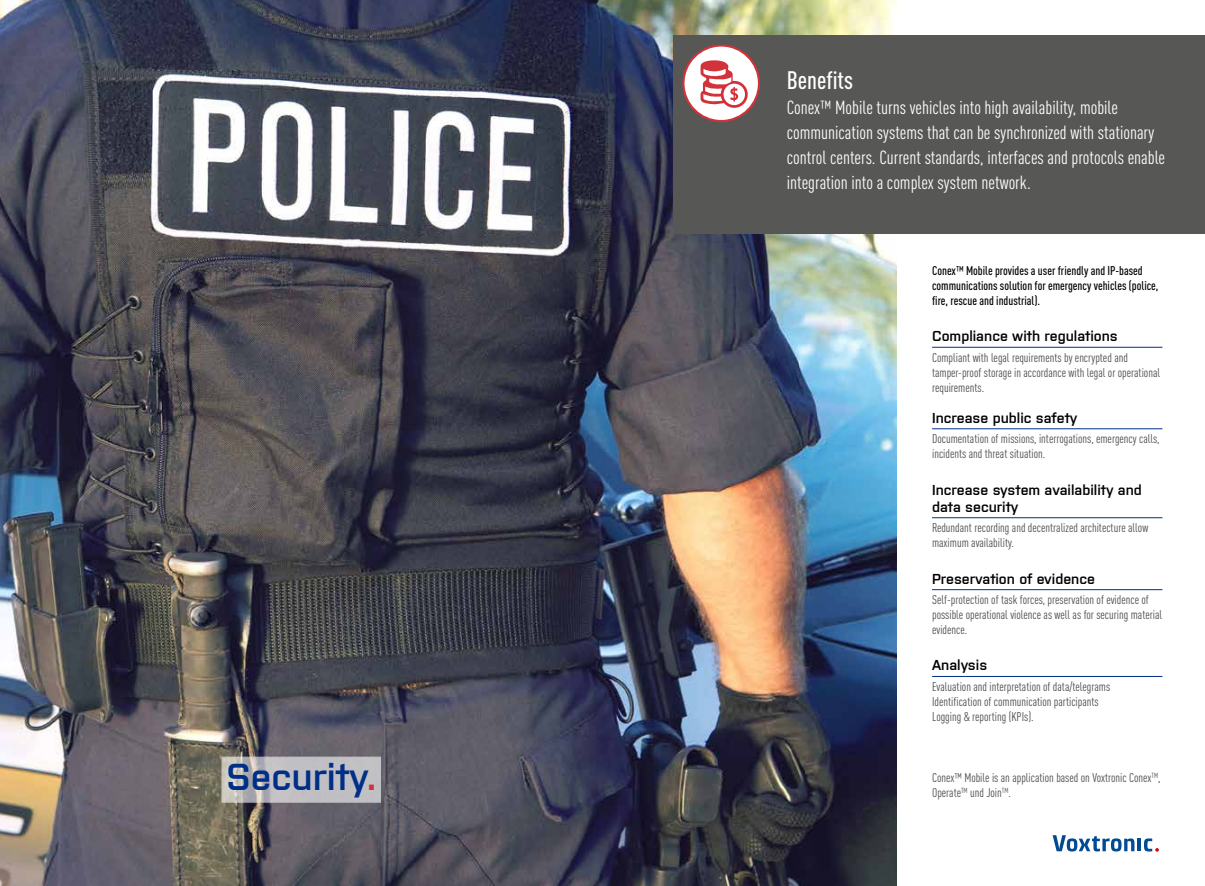
<style>
.page{position:relative;width:1205px;height:886px;background:#fff}
.page>*{position:absolute;margin:0;border:0;box-sizing:border-box;transform-origin:0 0}
.t1{font:600 37.5px "Purista";color:#002f87}
.t2{font:500 condensed 25px "DIN Pro";color:#fff}
.t3{font:condensed 18.75px/25px "DIN Pro";color:#fff}
.t4{font:600 14.38px/16.9px "Purista";color:#000}
.t5{font:condensed 12.5px/15px "DIN Pro";color:#4a4a49}
.t6{font:500 condensed 12.5px/15px "DIN Pro";color:#000}
.s1{color:#cf3339}
</style>
<div class="page">
<img style="left:0;top:0;width:896px;height:886px">
<div style="left:673px;top:35px;width:532px;height:199px;background:#575756"></div>
<svg style="left:682px;top:44px;width:78px;height:78px"></svg>
<hr style="left:932px;top:347px;width:230px;height:1px;background:#002f87">
<hr style="left:932px;top:428px;width:230px;height:1px;background:#002f87">
<hr style="left:932px;top:517px;width:230px;height:1px;background:#002f87">
<hr style="left:932px;top:589px;width:230px;height:1px;background:#002f87">
<svg style="left:1052px;top:835px;width:82px;height:16px"></svg>
<hr style="left:1137px;top:839px;width:4px;height:12px;background:#004b93">
<svg style="left:1144px;top:838px;width:15px;height:14px"></svg>
<svg style="left:221px;top:756px;width:160px;height:47px;background:#bfbdbf"></svg>
<hr style="left:932px;top:676px;width:230px;height:1px;background:#002f87">
<h1 class="t1" style="left:226px;top:749px;width:152px">Security<span class="s1">.</span></h1>
<h2 class="t2" style="left:787px;top:61px;width:68px">Benefits</h2>
<p class="t3" style="left:787px;top:93px;width:380px">Conex™ Mobile turns vehicles into high availability, mobile communication systems that can be synchronized with stationary control centers. Current standards, interfaces and protocols enable integration into a complex system network.</p>
<p class="t6" style="left:932px;top:262px;width:228px">Conex™ Mobile provides a user friendly and IP-based communications solution for emergency vehicles (police, fire, rescue and industrial).</p>
<p class="t4" style="left:932px;top:327px;width:187px">Compliance with regulations</p>
<p class="t5" style="left:932px;top:349px;width:229px">Compliant with legal requirements by encrypted and tamper-proof storage in accordance with legal or operational requirements.</p>
<p class="t4" style="left:932px;top:408px;width:147px">Increase public safety</p>
<p class="t5" style="left:932px;top:430px;width:229px">Documentation of missions, interrogations, emergency calls, incidents and threat situation.</p>
<p class="t4" style="left:932px;top:480px;width:211px">Increase system availability and data security</p>
<p class="t5" style="left:932px;top:519px;width:218px">Redundant recording and decentralized architecture allow maximum availability.</p>
<p class="t4" style="left:932px;top:569px;width:164px">Preservation of evidence</p>
<p class="t5" style="left:932px;top:591px;width:232px">Self-protection of task forces, preservation of evidence of possible operational violence as well as for securing material evidence.</p>
<p class="t4" style="left:932px;top:656px;width:57px">Analysis</p>
<p class="t5" style="left:932px;top:678px;width:180px">Evaluation and interpretation of data/telegrams<br>Identification of communication participants<br>Logging &amp; reporting (KPIs).</p>
<p class="t5" style="left:932px;top:769px;width:230px">Conex™ Mobile is an application based on Voxtronic Conex<sup>TM</sup>,<br>Operate<sup>TM</sup> und Join<sup>TM</sup>.</p>
</div>
